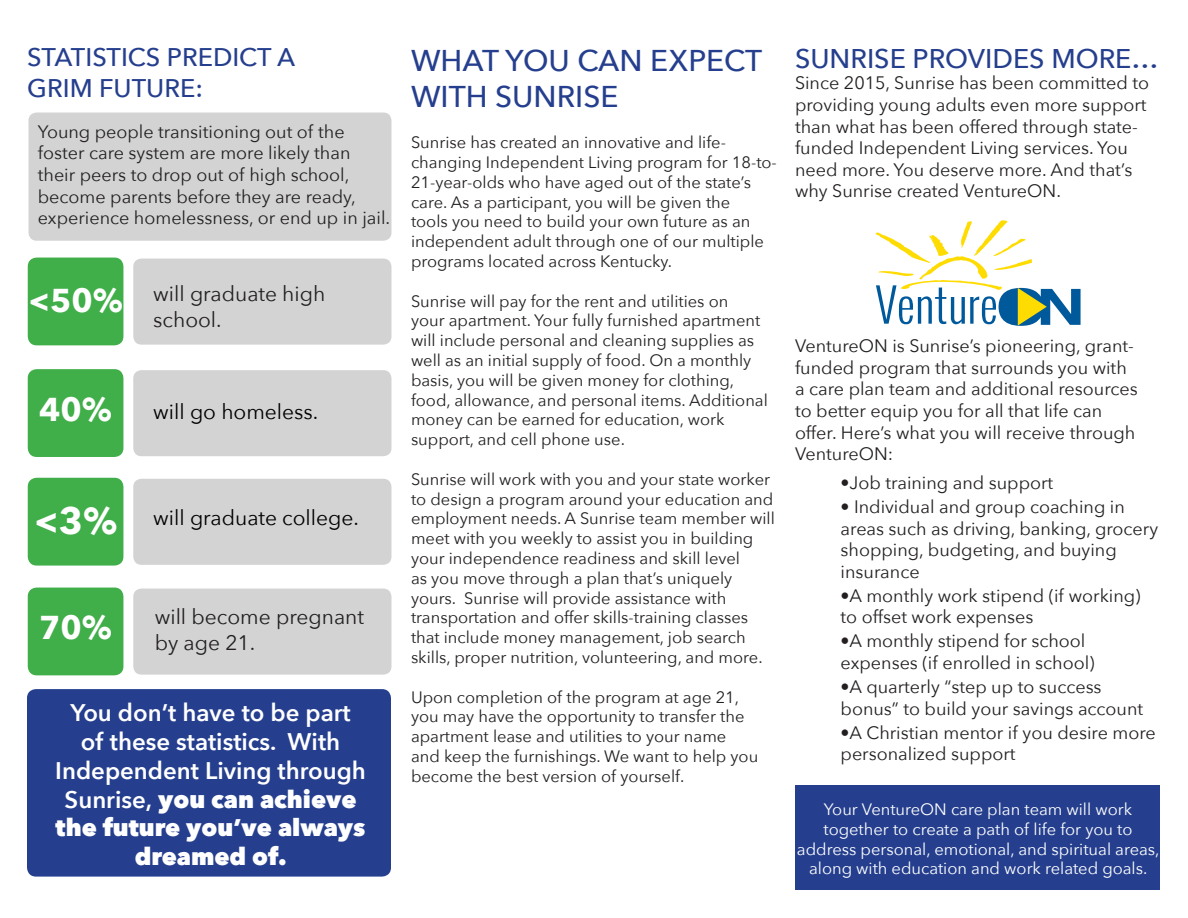
<style>
.page{position:relative;width:1188px;height:918px;background:#fff}
.page>*{position:absolute;margin:0;border:0;box-sizing:border-box;transform-origin:0 0}
.t1{font:700 37.5px "Avenir Next";color:#fff}
.t2{font:700 33px "Avenir Next";color:#fff}
.t3{font:500 30px/36px "Avenir Next";color:#253f8e}
.t4{font:500 27px "Avenir Next";color:#253f8e}
.t5{font:500 25.5px/30.6px "Avenir Next";color:#253f8e}
.t6{font:600 24px/28.8px "Avenir Next";color:#fff;text-align:center}
.t7{font:21px/25.2px "Avenir Next";color:#231f20}
.t8{font:21px "Avenir Next";color:#000}
.t9{font:18px/21.6px "Avenir Next";color:#231f20}
.t10{font:16.5px/19.8px "Avenir Next";color:#231f20}
.t11{font:16.5px/19.8px "Avenir Next";color:#fff;text-align:center}
.s1{font-weight:800}
</style>
<div class="page">
<div style="left:133px;top:588px;width:259px;height:87px;background:#d3d3d3;border-radius:9px"></div>
<div style="left:132px;top:587px;width:261px;height:89px;border:2px solid #fff;border-radius:9px"></div>
<div style="left:133px;top:369px;width:259px;height:88px;background:#d3d3d3;border-radius:9px"></div>
<div style="left:132px;top:369px;width:261px;height:89px;border:2px solid #fff;border-radius:9px"></div>
<div style="left:27px;top:689px;width:364px;height:188px;background:#253f8e;border-radius:9px"></div>
<div style="left:796px;top:786px;width:364px;height:104px;background:#253f8e"></div>
<svg style="left:875px;top:220px;width:206px;height:106px"></svg>
<div style="left:28px;top:258px;width:95px;height:87px;background:#40ae49;border-radius:9px"></div>
<div style="left:133px;top:258px;width:259px;height:87px;background:#d3d3d3;border-radius:9px"></div>
<div style="left:132px;top:257px;width:261px;height:89px;border:2px solid #fff;border-radius:9px"></div>
<div style="left:28px;top:112px;width:364px;height:129px;background:#d3d3d3;border-radius:9px"></div>
<div style="left:27px;top:111px;width:366px;height:131px;border:2px solid #fff;border-radius:9px"></div>
<div style="left:28px;top:369px;width:95px;height:88px;background:#40ae49;border-radius:9px"></div>
<div style="left:133px;top:478px;width:259px;height:88px;background:#d3d3d3;border-radius:9px"></div>
<div style="left:132px;top:477px;width:261px;height:89px;border:2px solid #fff;border-radius:9px"></div>
<div style="left:28px;top:478px;width:95px;height:88px;background:#40ae49;border-radius:9px"></div>
<div style="left:28px;top:588px;width:95px;height:87px;background:#40ae49;border-radius:9px"></div>
<p class="t5" style="left:27px;top:41px;width:269px">STATISTICS PREDICT A<br>GRIM FUTURE:</p>
<p class="t9" style="left:38px;top:120px;width:354px">Young people transitioning out of the foster care system are more likely than their peers to drop out of high school, become parents before they are ready, experience homelessness, or end up in jail.</p>
<p class="t2" style="left:28px;top:272px;width:96px">&lt;50%</p>
<p class="t2" style="left:39px;top:381px;width:74px">40%</p>
<p class="t7" style="left:153px;top:281px;width:174px">will graduate high school.</p>
<p class="t8" style="left:153px;top:394px;width:167px">will go homeless.</p>
<p class="t1" style="left:34px;top:488px;width:85px">&lt;3%</p>
<p class="t8" style="left:153px;top:500px;width:207px">will graduate college.</p>
<p class="t2" style="left:39px;top:599px;width:74px">70%</p>
<p class="t7" style="left:155px;top:604px;width:211px">will become pregnant</p>
<p class="t7" style="left:155px;top:629px;width:102px">by age 21.</p>
<p class="t6" style="left:55px;top:698px;width:312px">You don’t have to be part<br>of these statistics. With<br>Independent Living through<br>Sunrise, <span class="s1">you can achieve the future you’ve always dreamed of.</span></p>
<p class="t3" style="left:411px;top:41px;width:353px">WHAT YOU CAN EXPECT<br>WITH SUNRISE</p>
<p class="t10" style="left:411px;top:132px;width:367px">Sunrise has created an innovative and life&shy;changing Independent Living program for 18-to-21-year-olds who have aged out of the state’s care. As a participant, you will be given the<br>tools you need to build your own future as an independent adult through one of our multiple programs located across Kentucky.</p>
<p class="t10" style="left:411px;top:290px;width:358px">Sunrise will pay for the rent and utilities on<br>your apartment. Your fully furnished apartment will include personal and cleaning supplies as well as an initial supply of food. On a monthly basis, you will be given money for clothing, food, allowance, and personal items. Additional money can be earned for education, work support, and cell phone use.</p>
<p class="t10" style="left:411px;top:468px;width:365px">Sunrise will work with you and your state worker to design a program around your education and employment needs. A Sunrise team member will meet with you weekly to assist you in building your independence readiness and skill level<br>as you move through a plan that’s uniquely yours. Sunrise will provide assistance with transportation and offer skills-training classes that include money management, job search skills, proper nutrition, volunteering, and more.</p>
<p class="t10" style="left:411px;top:686px;width:349px">Upon completion of the program at age 21, you may have the opportunity to transfer the apartment lease and utilities to your name and keep the furnishings. We want to help you become the best version of yourself.</p>
<p class="t4" style="left:795px;top:35px;width:365px">SUNRISE PROVIDES MORE…</p>
<p class="t9" style="left:795px;top:72px;width:356px">Since 2015, Sunrise has been committed to providing young adults even more support than what has been offered through state&shy;funded Independent Living services. You need more. You deserve more. And that’s why Sunrise created VentureON.</p>
<p class="t9" style="left:795px;top:334px;width:344px">VentureON is Sunrise’s pioneering, grant&shy;funded program that surrounds you with a care plan team and additional resources to better equip you for all that life can offer. Here’s what you will receive through VentureON:</p>
<p class="t9" style="left:841px;top:471px;width:214px">•Job training and support</p>
<p class="t9" style="left:841px;top:495px;width:319px">• Individual and group coaching in areas such as driving, banking, grocery shopping, budgeting, and buying insurance</p>
<p class="t9" style="left:841px;top:584px;width:302px">•A monthly work stipend (if working) to offset work expenses</p>
<p class="t9" style="left:841px;top:630px;width:256px">•A monthly stipend for school expenses (if enrolled in school)</p>
<p class="t9" style="left:841px;top:675px;width:304px">•A quarterly “step up to success bonus” to build your savings account</p>
<p class="t9" style="left:841px;top:721px;width:317px">•A Christian mentor if you desire more personalized support</p>
<p class="t11" style="left:797px;top:799px;width:364px">Your VentureON care plan team will work together to create a path of life for you to address personal, emotional, and spiritual areas, along with education and work related goals.</p>
</div>
